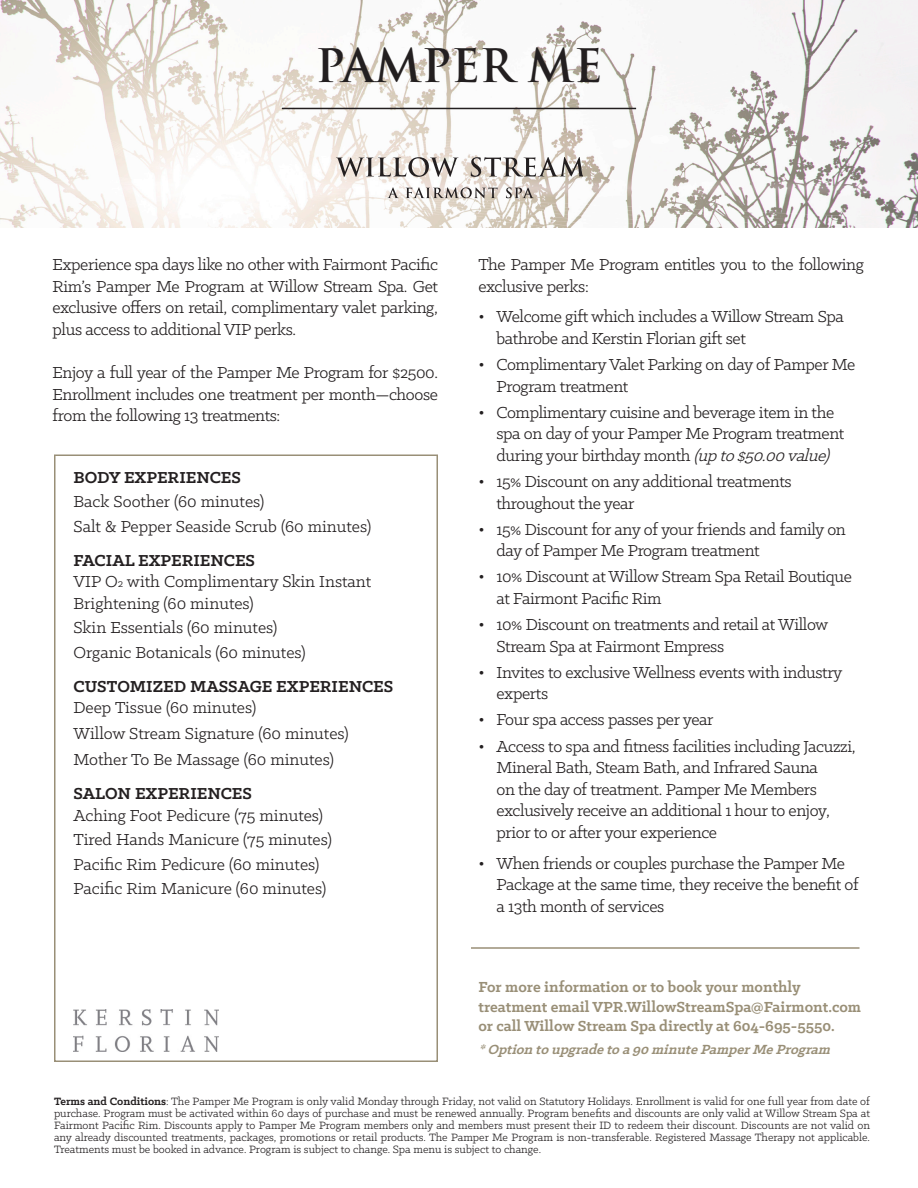
<style>
.page{position:relative;width:918px;height:1188px;background:#fff}
.page>*{position:absolute;margin:0;border:0;box-sizing:border-box;transform-origin:0 0}
.t1{font:700 45px "Trajan Pro";color:#231f20}
.t2{font:18px/21.6px "Klinic Slab";letter-spacing:-.02em;color:#231f20}
.t3{font:18px/21.6px "Klinic Slab";color:#231f20}
.t4{font:700 18px/21.6px "Klinic Slab";color:#231f20}
.t5{font:700 16.5px/19.8px "Klinic Slab";color:#998f77}
.t6{font:italic 700 15px "Klinic Slab";color:#998f77}
.t7{font:12px/12px "Klinic Slab";color:#231f20;text-align:justify}
.s1{font-weight:700}
.s2{font-size:12px}
.s3{font-weight:400}
.s4{font-style:italic}
</style>
<div class="page">
<div style="left:54px;top:454px;width:384px;height:608px;border:2px solid #998f77"></div>
<img style="left:0;top:0;width:918px;height:228px">
<hr style="left:282px;top:108px;width:354px;height:1px;background:#231f20">
<svg style="left:336px;top:157px;width:123px;height:20px"></svg>
<svg style="left:471px;top:157px;width:111px;height:20px"></svg>
<svg style="left:387px;top:187px;width:12px;height:11px"></svg>
<svg style="left:406px;top:187px;width:92px;height:11px"></svg>
<svg style="left:506px;top:187px;width:28px;height:11px"></svg>
<hr style="left:471px;top:947px;width:389px;height:2px;background:#998f77">
<img style="left:74px;top:1009px;width:145px;height:43px">
<p class="t1" style="left:315px;top:37px;width:289px">PAMPER ME</p>
<p class="t2" style="left:52px;top:253px;width:387px;text-align:justify">Experience spa days like no other with Fairmont Pacific Rim’s Pamper Me Program at Willow Stream Spa. Get exclusive offers on retail, complimentary valet parking, plus access to additional VIP perks.</p>
<p class="t2" style="left:52px;top:361px;width:387px;text-align:justify">Enjoy a full year of the Pamper Me Program for $2500.<br>Enrollment includes one treatment per month—choose from the following 13 treatments:</p>
<p class="t4" style="left:74px;top:466px;width:169px">BODY EXPERIENCES</p>
<p class="t3" style="left:74px;top:490px;width:192px">Back Soother (60 minutes)</p>
<p class="t3" style="left:74px;top:515px;width:299px">Salt &amp; Pepper Seaside Scrub (60 minutes)</p>
<p class="t3" style="left:74px;top:549px;width:299px"><span class="s1">FACIAL EXPERIENCES<br></span>VIP O<span class="s2">2</span> with Complimentary Skin Instant<br>Brightening (60 minutes)</p>
<p class="t3" style="left:74px;top:616px;width:205px">Skin Essentials (60 minutes)</p>
<p class="t3" style="left:74px;top:641px;width:234px">Organic Botanicals (60 minutes)</p>
<p class="t4" style="left:74px;top:675px;width:321px">CUSTOMIZED MASSAGE EXPERIENCES<br><span class="s3">Deep Tissue (60 minutes)</span></p>
<p class="t3" style="left:74px;top:722px;width:277px">Willow Stream Signature (60 minutes)</p>
<p class="t3" style="left:74px;top:748px;width:262px">Mother To Be Massage (60 minutes)</p>
<p class="t3" style="left:74px;top:782px;width:251px"><span class="s1">SALON EXPERIENCES<br></span>Aching Foot Pedicure (75 minutes)</p>
<p class="t3" style="left:74px;top:828px;width:260px">Tired Hands Manicure (75 minutes)</p>
<p class="t3" style="left:74px;top:853px;width:247px">Pacific Rim Pedicure (60 minutes)</p>
<p class="t3" style="left:74px;top:877px;width:254px">Pacific Rim Manicure (60 minutes)</p>
<p class="t2" style="left:478px;top:253px;width:387px">The Pamper Me Program entitles you to the following exclusive perks:</p>
<p class="t2" style="left:496px;top:305px;width:349px;text-indent:-18px">• Welcome gift which includes a Willow Stream Spa bathrobe and Kerstin Florian gift set</p>
<p class="t2" style="left:496px;top:353px;width:360px;text-indent:-18px">• Complimentary Valet Parking on day of Pamper Me<br>Program treatment</p>
<p class="t2" style="left:496px;top:401px;width:349px;text-indent:-18px">• Complimentary cuisine and beverage item in the spa on day of your Pamper Me Program treatment during your birthday month <span class="s4">(upto$50.00value)</span></p>
<p class="t2" style="left:496px;top:470px;width:297px;text-indent:-18px">• 15% Discount on any additional treatments throughout the year</p>
<p class="t2" style="left:496px;top:518px;width:351px;text-indent:-18px">• 15% Discount for any of your friends and family on day of Pamper Me Program treatment</p>
<p class="t2" style="left:496px;top:565px;width:357px;text-indent:-18px">• 10% Discount at Willow Stream Spa Retail Boutique at Fairmont Pacific Rim</p>
<p class="t2" style="left:496px;top:613px;width:333px;text-indent:-18px">• 10% Discount on treatments and retail at Willow<br>Stream Spa at Fairmont Empress</p>
<p class="t2" style="left:496px;top:661px;width:348px;text-indent:-18px">• Invites to exclusive Wellness events with industry experts</p>
<p class="t2" style="left:478px;top:709px;width:236px">• Four spa access passes per year</p>
<p class="t2" style="left:496px;top:735px;width:361px;text-indent:-18px">• Access to spa and fitness facilities including Jacuzzi, Mineral Bath, Steam Bath, and Infrared Sauna<br>on the day of treatment. Pamper Me Members exclusively receive an additional 1 hour to enjoy, prior to or after your experience</p>
<p class="t2" style="left:496px;top:852px;width:364px;text-indent:-18px">• When friends or couples purchase the Pamper Me<br>Package at the same time, they receive the benefit of a 13th month of services</p>
<p class="t5" style="left:478px;top:976px;width:384px">For more information or to book your monthly treatment email VPR.WillowStreamSpa@Fairmont.com or call Willow Stream Spa directly at 604-695-5550.</p>
<p class="t6" style="left:478px;top:1039px;width:358px">*Optiontoupgradetoa90minutePamperMeProgram</p>
<p class="t7" style="left:54px;top:1095px;width:818px"><span class="s1">Terms and Conditions</span>: The Pamper Me Program is only valid Monday through Friday, not valid on Statutory Holidays. Enrollment is valid for one full year from date of purchase. Program must be activated within 60 days of purchase and must be renewed annually. Program benefits and discounts are only valid at Willow Stream Spa at Fairmont Pacific Rim. Discounts apply to Pamper Me Program members only and members must present their ID to redeem their discount. Discounts are not valid on any already discounted treatments, packages, promotions or retail products. The Pamper Me Program is non-transferable. Registered Massage Therapy not applicable.<br>Treatments must be booked in advance. Program is subject to change. Spa menu is subject to change.</p>
</div>
